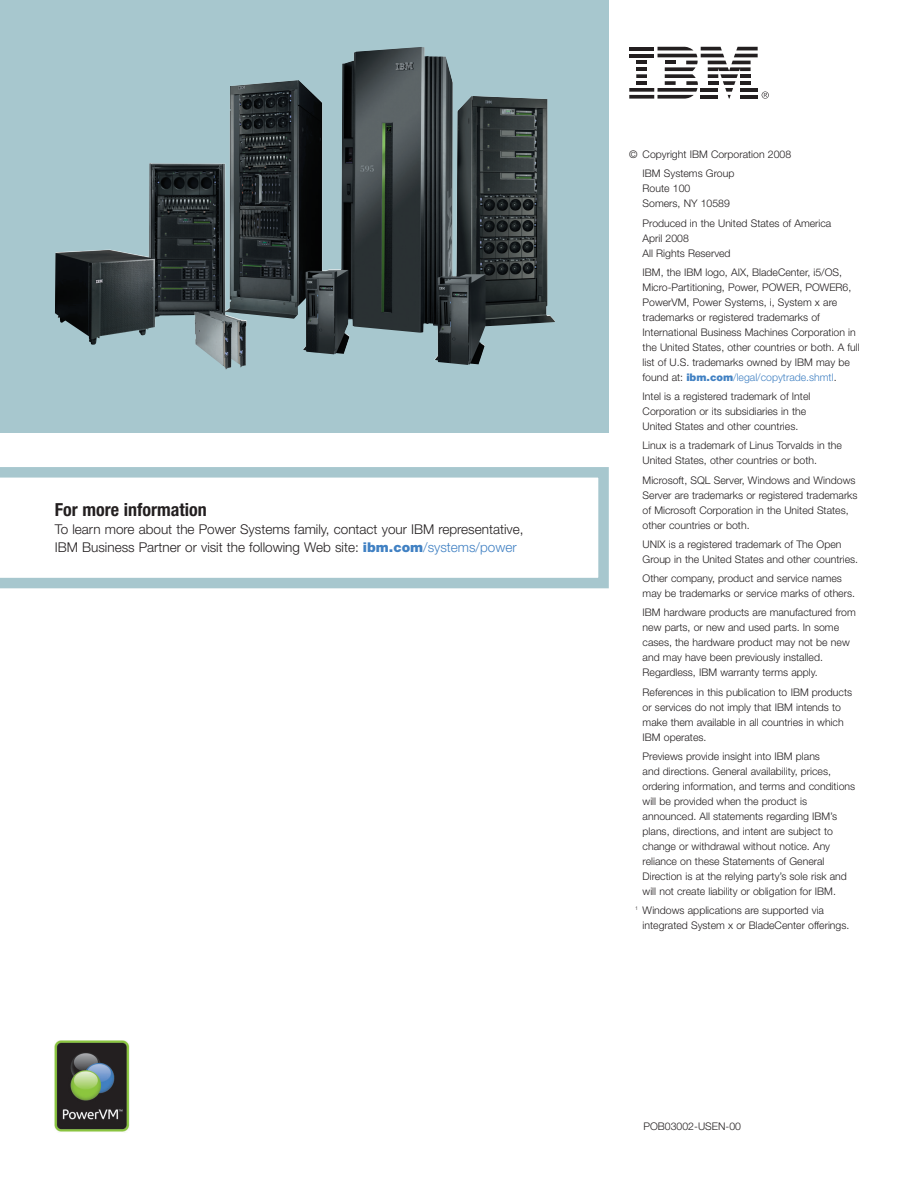
<style>
.page{position:relative;width:918px;height:1188px;background:#fff}
.page>*{position:absolute;margin:0;border:0;box-sizing:border-box;transform-origin:0 0}
.t1{font:700 condensed 18px "Helvetica Neue";color:#231f20}
.t2{font:300 13.5px/18px "Helvetica Neue";color:#231f20}
.t3{font:300 10.5px/15px "Helvetica Neue";color:#231f20}
.s1{font-weight:900;color:#4181c3}
.s2{color:#4181c3}
</style>
<div class="page">
<div style="left:0;top:0;width:609px;height:433px;background:#a7c7ce"></div>
<svg style="left:0;top:467px;width:609px;height:121px"></svg>
<svg style="left:629px;top:47px;width:140px;height:52px"></svg>
<img style="left:55px;top:1041px;width:74px;height:91px">
<img style="left:55px;top:47px;width:500px;height:323px">
<h1 class="t1" style="left:55px;top:503px;width:153px">For more information</h1>
<p class="t2" style="left:55px;top:521px;width:470px">To learn more about the Power Systems family, contact your IBM representative,<br>IBM Business Partner or visit the following Web site: <span class="s1">ibm.com</span><span class="s2">/systems/power</span></p>
<p class="t3" style="left:643px;top:146px;width:150px;line-height:19.2px;text-indent:-14px">© Copyright IBM Corporation 2008<br>IBM Systems Group</p>
<p class="t3" style="left:643px;top:182px;width:89px">Route 100<br>Somers, NY 10589</p>
<p class="t3" style="left:643px;top:216px;width:190px">Produced in the United States of America<br>April 2008<br>All Rights Reserved</p>
<p class="t3" style="left:643px;top:266px;width:219px">IBM, the IBM logo, AIX, BladeCenter, i5/OS, Micro-Partitioning, Power, POWER, POWER6, PowerVM, Power Systems, i, System x are trademarks or registered trademarks of International Business Machines Corporation in the United States, other countries or both. A full list of U.S. trademarks owned by IBM may be found at: <span class="s1">ibm.com</span><span class="s2">/legal/copytrade.shmtl</span>.</p>
<p class="t3" style="left:643px;top:390px;width:169px">Intel is a registered trademark of Intel<br>Corporation or its subsidiaries in the<br>United States and other countries.</p>
<p class="t3" style="left:643px;top:439px;width:201px">Linux is a trademark of Linus Torvalds in the<br>United States, other countries or both.</p>
<p class="t3" style="left:643px;top:473px;width:217px">Microsoft, SQL Server, Windows and Windows Server are trademarks or registered trademarks of Microsoft Corporation in the United States, other countries or both.</p>
<p class="t3" style="left:643px;top:538px;width:217px">UNIX is a registered trademark of The Open<br>Group in the United States and other countries.</p>
<p class="t3" style="left:643px;top:572px;width:214px">Other company, product and service names may be trademarks or service marks of others.</p>
<p class="t3" style="left:643px;top:606px;width:215px">IBM hardware products are manufactured from new parts, or new and used parts. In some cases, the hardware product may not be new and may have been previously installed.<br>Regardless, IBM warranty terms apply.</p>
<p class="t3" style="left:643px;top:685px;width:211px">References in this publication to IBM products or services do not imply that IBM intends to make them available in all countries in which IBM operates.</p>
<p class="t3" style="left:643px;top:750px;width:214px">Previews provide insight into IBM plans<br>and directions. General availability, prices, ordering information, and terms and conditions will be provided when the product is announced. All statements regarding IBM’s plans, directions, and intent are subject to change or withdrawal without notice. Any reliance on these Statements of General Direction is at the relying party’s sole risk and will not create liability or obligation for IBM.</p>
<p class="t3" style="left:643px;top:904px;width:208px;text-indent:-7px"><sup>1</sup> Windows applications are supported via integrated System x or BladeCenter offerings.</p>
<p class="t3" style="left:644px;top:1119px;width:99px">POB03002-USEN-00</p>
</div>
